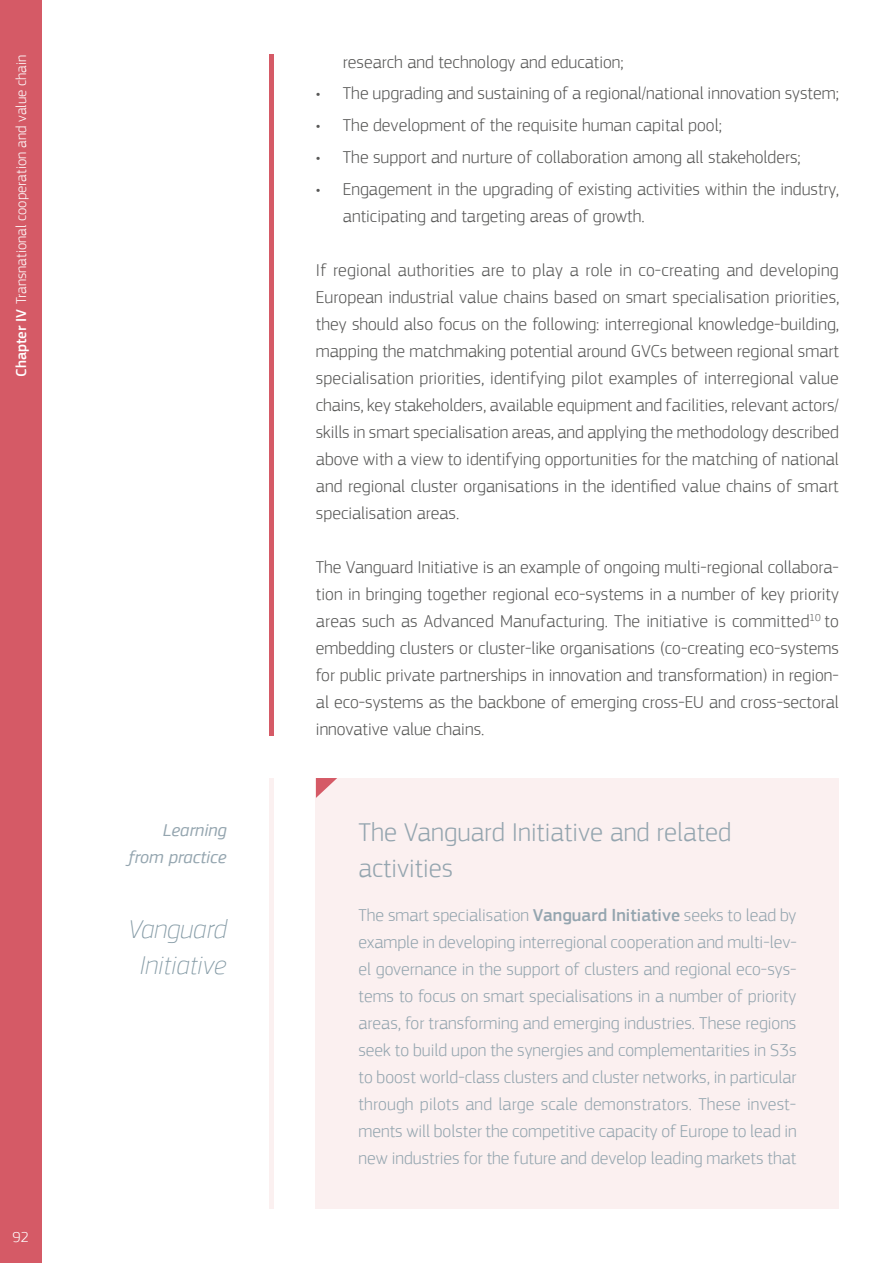
<style>
.page{position:relative;width:893px;height:1263px;background:#fff}
.page>*{position:absolute;margin:0;border:0;box-sizing:border-box;transform-origin:0 0}
.t1{font:300 27px/36px "EC Square Sans Pro";color:#94a5af}
.t2{font:italic 100 27px/36px "EC Square Sans Pro";color:#849aa5;text-align:center}
.t3{font:300 18px/27px "EC Square Sans Pro";color:#575756;text-align:justify}
.t4{font:300 18px/27px "EC Square Sans Pro";color:#94a5af;text-align:justify}
.t5{font:italic 18px/27px "EC Square Sans Pro";color:#94a5af;text-align:right}
.t6{font:300 15px "EC Square Sans Pro";color:#fff}
.s1{font-weight:500}
</style>
<div class="page">
<div style="left:0;top:0;width:41px;height:1263px;background:#d55a66"></div>
<div style="left:316px;top:778px;width:523px;height:431px;background:#fbf0f0"></div>
<svg style="left:316px;top:778px;width:21px;height:20px"></svg>
<hr style="left:269px;top:778px;width:4px;height:431px;background:#fbf0f0">
<hr style="left:269px;top:54px;width:4px;height:681px;background:#d55a66">
<p class="t6" style="left:13px;top:377px;width:323px;rotate:-90deg"><span class="s1">Chapter IV</span> Transnational cooperation and value chain</p>
<p class="t6" style="left:13px;top:1228px;width:18px">92</p>
<p class="t5" style="left:128px;top:816px;width:100px">Learning from practice</p>
<h1 class="t2" style="left:128px;top:911px;width:100px">Vanguard<br>Initiative</h1>
<p class="t3" style="left:343px;top:48px;width:282px">research and technology and education;</p>
<p class="t3" style="left:316px;top:80px;width:524px">• The upgrading and sustaining of a regional/national innovation system;</p>
<p class="t3" style="left:316px;top:112px;width:407px">• The development of the requisite human capital pool;</p>
<p class="t3" style="left:316px;top:144px;width:486px">• The support and nurture of collaboration among all stakeholders;</p>
<p class="t3" style="left:343px;top:176px;width:497px;text-indent:-27px">• Engagement in the upgrading of existing activities within the industry, anticipating and targeting areas of growth.</p>
<p class="t3" style="left:316px;top:257px;width:525px">If regional authorities are to play a role in co-creating and developing European industrial value chains based on smart specialisation priorities, they should also focus on the following: interregional knowledge-building, mapping the matchmaking potential around GVCs between regional smart specialisation priorities, identifying pilot examples of interregional value chains, key stakeholders, available equipment and facilities, relevant actors/ skills in smart specialisation areas, and applying the methodology described above with a view to identifying opportunities for the matching of national and regional cluster organisations in the identified value chains of smart specialisation areas.</p>
<p class="t3" style="left:316px;top:554px;width:525px">The Vanguard Initiative is an example of ongoing multi-regional collabora&shy;tion in bringing together regional eco-systems in a number of key priority areas such as Advanced Manufacturing. The initiative is committed<sup>10</sup> to embedding clusters or cluster-like organisations (co-creating eco-systems for public private partnerships in innovation and transformation) in region&shy;al eco-systems as the backbone of emerging cross-EU and cross-sectoral innovative value chains.</p>
<h1 class="t1" style="left:358px;top:814px;width:374px">The Vanguard Initiative and related activities</h1>
<p class="t4" style="left:358px;top:902px;width:440px">The smart specialisation <span class="s1">Vanguard Initiative</span> seeks to lead by example in developing interregional cooperation and multi-lev&shy;el governance in the support of clusters and regional eco-sys&shy;tems to focus on smart specialisations in a number of priority areas, for transforming and emerging industries. These regions seek to build upon the synergies and complementarities in S3s to boost world-class clusters and cluster networks, in particular through pilots and large scale demonstrators. These invest&shy;ments will bolster the competitive capacity of Europe to lead in new industries for the future and develop leading markets that</p>
</div>
